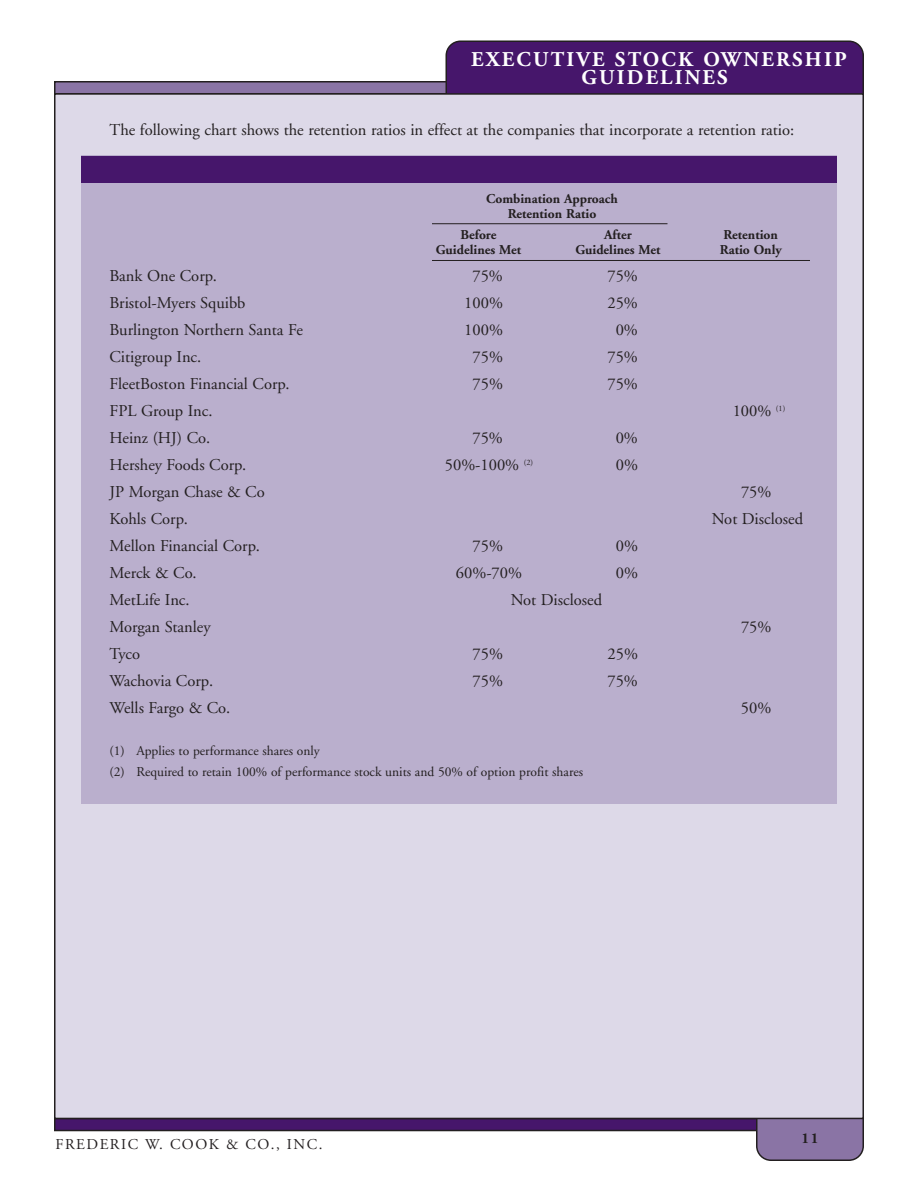
<style>
.page{position:relative;width:918px;height:1188px;background:#fff}
.page>*{position:absolute;margin:0;border:0;box-sizing:border-box;transform-origin:0 0}
.t1{font:700 21px/18px "Adobe Garamond";letter-spacing:.105em;color:#fff;text-align:center}
.t2{font:16.5px "Adobe Garamond";color:#231f20}
.t3{font:15px "Adobe Garamond";letter-spacing:.1em;color:#231f20}
.t4{font:700 15px "Adobe Garamond";color:#231f20}
.t5{font:13.5px/21px "Adobe Garamond";color:#231f20}
.t6{font:700 13.5px/15px "Adobe Garamond";color:#231f20;text-align:center}
</style>
<div class="page">
<div style="left:55px;top:82px;width:808px;height:12px;background:#8a74a5"></div>
<div style="left:54px;top:81px;width:810px;height:13px;border:2px solid #231f20"></div>
<div style="left:446px;top:40px;width:418px;height:53px;background:#46166b"></div>
<div style="left:55px;top:1119px;width:808px;height:12px;background:#46166b"></div>
<div style="left:54px;top:1118px;width:810px;height:13px;border:2px solid #231f20"></div>
<svg style="left:756px;top:1119px;width:108px;height:42px;background:#85719e"></svg>
<div style="left:55px;top:94px;width:808px;height:1024px;background:#ddd9e8"></div>
<div style="left:81px;top:156px;width:756px;height:648px;background:#baafcd"></div>
<div style="left:81px;top:156px;width:756px;height:27px;background:#46166b"></div>
<hr style="left:432px;top:260px;width:378px;height:1px;background:#231f20">
<hr style="left:432px;top:223px;width:236px;height:1px;background:#231f20">
<p class="t1" style="left:471px;top:53px;width:377px">EXECUTIVE STOCK OWNERSHIP<br>GUIDELINES</p>
<p class="t2" style="left:110px;top:123px;width:686px">The following chart shows the retention ratios in effect at the companies that incorporate a retention ratio:</p>
<p class="t6" style="left:486px;top:193px;width:133px">Combination Approach<br>Retention Ratio</p>
<p class="t6" style="left:461px;top:229px;width:37px">Before</p>
<p class="t6" style="left:604px;top:229px;width:29px">After</p>
<p class="t6" style="left:723px;top:229px;width:56px">Retention</p>
<p class="t6" style="left:436px;top:244px;width:87px">Guidelines Met</p>
<p class="t6" style="left:575px;top:244px;width:87px">Guidelines Met</p>
<p class="t6" style="left:720px;top:244px;width:64px">Ratio Only</p>
<p class="t2" style="left:110px;top:269px;width:109px">Bank One Corp.</p>
<p class="t2" style="left:473px;top:269px;width:32px">75%</p>
<p class="t2" style="left:607px;top:269px;width:32px">75%</p>
<p class="t2" style="left:110px;top:296px;width:138px">Bristol-Myers Squibb</p>
<p class="t2" style="left:464px;top:296px;width:40px">100%</p>
<p class="t2" style="left:607px;top:296px;width:32px">25%</p>
<p class="t2" style="left:110px;top:323px;width:195px">Burlington Northern Santa Fe</p>
<p class="t2" style="left:464px;top:323px;width:40px">100%</p>
<p class="t2" style="left:616px;top:323px;width:24px">0%</p>
<p class="t2" style="left:110px;top:350px;width:93px">Citigroup Inc.</p>
<p class="t2" style="left:473px;top:350px;width:32px">75%</p>
<p class="t2" style="left:607px;top:350px;width:32px">75%</p>
<p class="t2" style="left:110px;top:377px;width:182px">FleetBoston Financial Corp.</p>
<p class="t2" style="left:473px;top:377px;width:32px">75%</p>
<p class="t2" style="left:607px;top:377px;width:32px">75%</p>
<p class="t2" style="left:110px;top:404px;width:105px">FPL Group Inc.</p>
<p class="t2" style="left:733px;top:404px;width:54px">100% <sup>(1)</sup></p>
<p class="t2" style="left:110px;top:431px;width:102px">Heinz (HJ) Co.</p>
<p class="t2" style="left:472px;top:431px;width:32px">75%</p>
<p class="t2" style="left:616px;top:431px;width:24px">0%</p>
<p class="t2" style="left:110px;top:458px;width:138px">Hershey Foods Corp.</p>
<p class="t2" style="left:445px;top:458px;width:90px">50%-100% <sup>(2)</sup></p>
<p class="t2" style="left:616px;top:458px;width:24px">0%</p>
<p class="t2" style="left:110px;top:485px;width:157px">JP Morgan Chase &amp; Co</p>
<p class="t2" style="left:741px;top:485px;width:32px">75%</p>
<p class="t2" style="left:110px;top:512px;width:80px">Kohls Corp.</p>
<p class="t2" style="left:712px;top:512px;width:93px">Not Disclosed</p>
<p class="t2" style="left:110px;top:539px;width:152px">Mellon Financial Corp.</p>
<p class="t2" style="left:473px;top:539px;width:32px">75%</p>
<p class="t2" style="left:616px;top:539px;width:24px">0%</p>
<p class="t2" style="left:110px;top:566px;width:89px">Merck &amp; Co.</p>
<p class="t2" style="left:456px;top:566px;width:68px">60%-70%</p>
<p class="t2" style="left:616px;top:566px;width:24px">0%</p>
<p class="t2" style="left:109px;top:593px;width:82px">MetLife Inc.</p>
<p class="t2" style="left:511px;top:593px;width:93px">Not Disclosed</p>
<p class="t2" style="left:109px;top:620px;width:103px">Morgan Stanley</p>
<p class="t2" style="left:741px;top:620px;width:32px">75%</p>
<p class="t2" style="left:109px;top:647px;width:32px">Tyco</p>
<p class="t2" style="left:473px;top:647px;width:32px">75%</p>
<p class="t2" style="left:608px;top:647px;width:32px">25%</p>
<p class="t2" style="left:109px;top:674px;width:105px">Wachovia Corp.</p>
<p class="t2" style="left:473px;top:674px;width:32px">75%</p>
<p class="t2" style="left:608px;top:674px;width:32px">75%</p>
<p class="t2" style="left:109px;top:701px;width:122px">Wells Fargo &amp; Co.</p>
<p class="t2" style="left:741px;top:701px;width:32px">50%</p>
<p class="t5" style="left:110px;top:742px;width:475px">(1) Applies to performance shares only<br>(2) Required to retain 100% of performance stock units and 50% of option profit shares</p>
<p class="t3" style="left:55px;top:1138px;width:268px">FREDERIC W. COOK &amp; CO., INC.</p>
<p class="t4" style="left:801px;top:1133px;width:19px">11</p>
</div>
